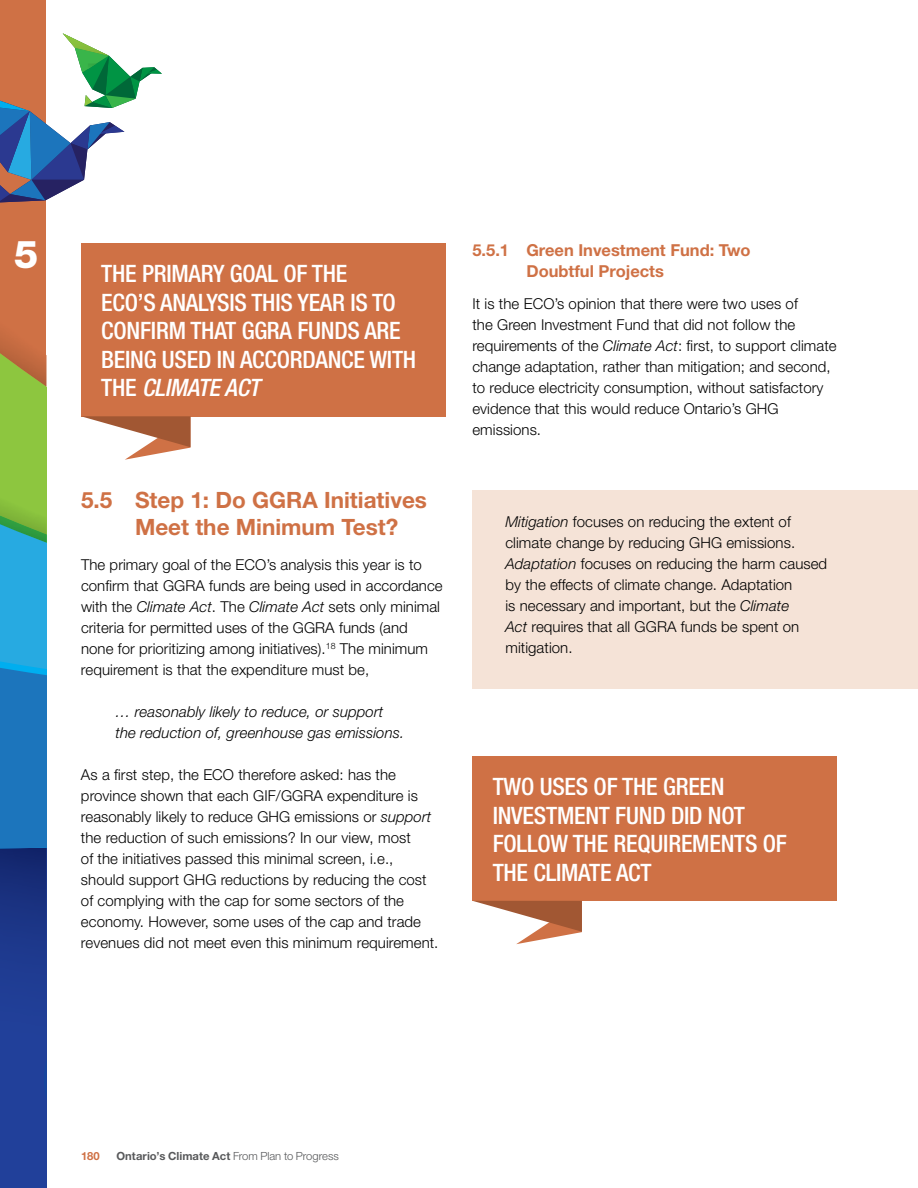
<style>
.page{position:relative;width:918px;height:1188px;background:#fff}
.page>*{position:absolute;margin:0;border:0;box-sizing:border-box;transform-origin:0 0}
.t1{font:800 38.4px "Helvetica Neue";color:#fff}
.t2{font:500 condensed 24px/28.5px "Helvetica Neue";letter-spacing:-.01em;color:#fff}
.t3{font:700 22.5px/27px "Helvetica Neue";color:#cf7145}
.t4{font:700 16.5px/21px "Helvetica Neue";color:#cf7145}
.t5{font:300 15px/21px "Helvetica Neue";letter-spacing:.005em;color:#000}
.t6{font:italic 300 15px/21px "Helvetica Neue";letter-spacing:.005em;color:#000}
.t7{font:700 11.25px "Helvetica Neue";letter-spacing:.005em;color:#58595b}
.t8{font:700 11.25px "Helvetica Neue";color:#cf7145}
.s1{font-style:italic}
.s2{font-weight:300}
</style>
<div class="page">
<div style="left:472px;top:490px;width:446px;height:198px;background:#f5e3d7"></div>
<div style="left:81px;top:243px;width:365px;height:173px;background:#cf7145"></div>
<div style="left:472px;top:756px;width:365px;height:145px;background:#cf7145"></div>
<svg style="left:81px;top:416px;width:109px;height:44px"></svg>
<svg style="left:473px;top:901px;width:109px;height:43px"></svg>
<div style="left:0;top:0;width:46px;height:1188px;background:#cf7145"></div>
<svg style="left:0;top:337px;width:46px;height:851px;background:#397493"></svg>
<img style="left:43px;top:1058px;width:3px;height:42px">
<svg style="left:0;top:33px;width:162px;height:169px"></svg>
<img style="left:63px;top:33px;width:46px;height:23px">
<h1 class="t1" style="left:14px;top:232px;width:26px">5</h1>
<h2 class="t2" style="left:101px;top:259px;width:317px">THE PRIMARY GOAL OF THE<br>ECO’S ANALYSIS THIS YEAR IS TO<br>CONFIRM THAT GGRA FUNDS ARE<br>BEING USED IN ACCORDANCE WITH<br>T H E <span class="s1">CLIMATE ACT</span></h2>
<h3 class="t3" style="left:135px;top:486px;width:294px;text-indent:-54px">5.5 Step 1: Do GGRA Initiatives<br>Meet the Minimum Test?</h3>
<p class="t5" style="left:81px;top:553px;width:363px">The primary goal of the ECO’s analysis this year is to confirm that GGRA funds are being used in accordance with the <span class="s1">Climate Act</span>. The <span class="s1">Climate Act</span> sets only minimal criteria for permitted uses of the GGRA funds (and none for prioritizing among initiatives).<sup>18</sup> The minimum requirement is that the expenditure must be,</p>
<p class="t6" style="left:115px;top:701px;width:290px">… reasonably likely to reduce, or support the reduction of, greenhouse gas emissions.</p>
<p class="t5" style="left:81px;top:763px;width:359px">As a first step, the ECO therefore asked: has the province shown that each GIF/GGRA expenditure is reasonably likely to reduce GHG emissions or <span class="s1">support </span>the reduction of such emissions? In our view, most<br>of the initiatives passed this minimal screen, i.e., should support GHG reductions by reducing the cost of complying with the cap for some sectors of the economy. However, some uses of the cap and trade revenues did not meet even this minimum requirement.</p>
<p class="t4" style="left:526px;top:239px;width:226px;text-indent:-54px">5.5.1 Green Investment Fund: Two<br>Doubtful Projects</p>
<p class="t5" style="left:472px;top:293px;width:366px">It is the ECO’s opinion that there were two uses of<br>the Green Investment Fund that did not follow the requirements of the <span class="s1">Climate Act</span>: first, to support climate change adaptation, rather than mitigation; and second, to reduce electricity consumption, without satisfactory evidence that this would reduce Ontario’s GHG emissions.</p>
<p class="t5" style="left:505px;top:511px;width:323px"><span class="s1">Mitigation</span> focuses on reducing the extent of climate change by reducing GHG emissions.<br><span class="s1">Adaptation</span> focuses on reducing the harm caused by the effects of climate change. Adaptation<br>is necessary and important, but the <span class="s1">Climate<br>Act</span> requires that all GGRA funds be spent on mitigation.</p>
<h2 class="t2" style="left:493px;top:772px;width:296px">TWO USES OF THE GREEN<br>INVESTMENT FUND DID NOT<br>FOLLOW THE REQUIREMENTS OF<br>THE CLIMATE ACT</h2>
<p class="t8" style="left:81px;top:1149px;width:20px">180</p>
<p class="t7" style="left:116px;top:1149px;width:224px">Ontario’s Climate Act <span class="s2">From Plan to Progress</span></p>
</div>
